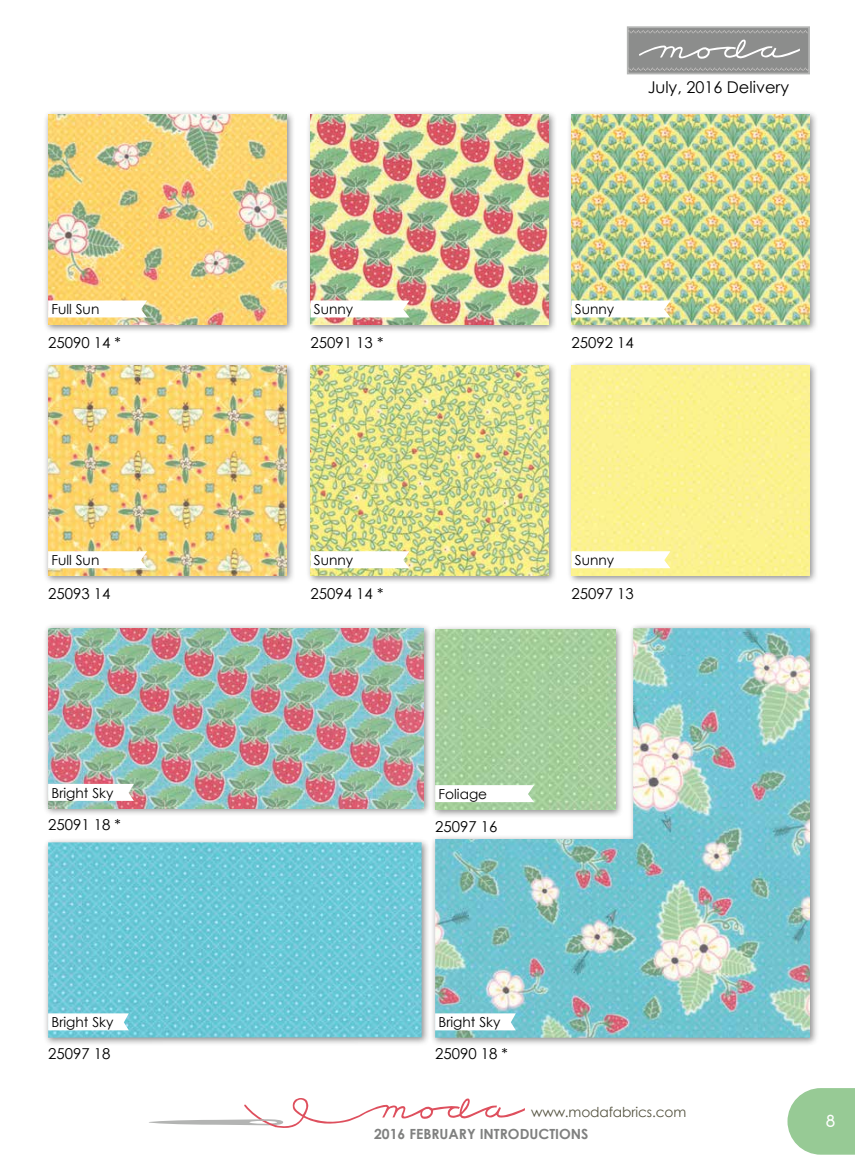
<style>
.page{position:relative;width:855px;height:1170px;background:#fff}
.page>*{position:absolute;margin:0;border:0;box-sizing:border-box;transform-origin:0 0}
.t1{font:17.5px "Backtalk Serif BTN Bold";color:#fff}
.t2{font:16.25px "Century Gothic";color:#000}
.t3{font:15px "Century Gothic";color:#000}
.t4{font:700 14px "Century Gothic";color:#7f807f}
.t5{font:13.75px "Century Gothic";color:#000}
.t6{font:13.75px "Century Gothic";letter-spacing:-.01em;color:#575543}
</style>
<div class="page">
<div style="left:627px;top:26px;width:183px;height:48px;background:#8c8d8c;border:2px solid #b3b4b3"></div>
<svg style="left:628px;top:30px;width:180px;height:29px"></svg>
<svg style="left:628px;top:67px;width:181px;height:4px"></svg>
<div style="left:305px;top:361px;width:252px;height:223px;background:#000;opacity:.45"></div>
<img style="left:311px;top:366px;width:238px;height:210px">
<svg style="left:310px;top:551px;width:99px;height:17px"></svg>
<div style="left:305px;top:110px;width:252px;height:224px;background:#000;opacity:.45"></div>
<img style="left:311px;top:115px;width:238px;height:210px">
<svg style="left:310px;top:300px;width:99px;height:17px"></svg>
<div style="left:43px;top:110px;width:252px;height:224px;background:#000;opacity:.45"></div>
<img style="left:48px;top:115px;width:239px;height:210px">
<svg style="left:48px;top:300px;width:99px;height:17px"></svg>
<div style="left:43px;top:361px;width:252px;height:223px;background:#000;opacity:.45"></div>
<img style="left:48px;top:366px;width:239px;height:210px">
<svg style="left:48px;top:551px;width:99px;height:17px"></svg>
<div style="left:566px;top:110px;width:252px;height:224px;background:#000;opacity:.45"></div>
<img style="left:572px;top:115px;width:238px;height:210px">
<svg style="left:572px;top:300px;width:99px;height:17px"></svg>
<div style="left:566px;top:361px;width:252px;height:223px;background:#000;opacity:.45"></div>
<img style="left:572px;top:366px;width:238px;height:210px">
<svg style="left:572px;top:551px;width:99px;height:17px"></svg>
<svg style="left:788px;top:1088px;width:67px;height:67px"></svg>
<div style="left:43px;top:837px;width:387px;height:209px;background:#000;opacity:.45"></div>
<img style="left:48px;top:842px;width:374px;height:196px">
<svg style="left:48px;top:1013px;width:81px;height:17px"></svg>
<div style="left:43px;top:623px;width:389px;height:194px;background:#000;opacity:.45"></div>
<img style="left:48px;top:628px;width:375px;height:180px">
<svg style="left:48px;top:784px;width:86px;height:17px"></svg>
<div style="left:430px;top:623px;width:389px;height:424px;background:#000;opacity:.45"></div>
<img style="left:435px;top:628px;width:375px;height:410px">
<svg style="left:435px;top:1013px;width:81px;height:17px"></svg>
<div style="left:430px;top:624px;width:194px;height:194px;background:#000;opacity:.45"></div>
<img style="left:435px;top:629px;width:180px;height:180px">
<svg style="left:435px;top:785px;width:99px;height:17px"></svg>
<svg style="left:149px;top:1098px;width:376px;height:30px"></svg>
<p class="t2" style="left:648px;top:76px;width:143px">July, 2016 Delivery</p>
<p class="t5" style="left:51px;top:300px;width:49px">Full Sun</p>
<p class="t5" style="left:314px;top:300px;width:41px">Sunny</p>
<p class="t5" style="left:575px;top:300px;width:41px">Sunny</p>
<p class="t3" style="left:48px;top:332px;width:74px">25090 14 *</p>
<p class="t3" style="left:311px;top:332px;width:74px">25091 13 *</p>
<p class="t3" style="left:572px;top:332px;width:64px">25092 14</p>
<p class="t5" style="left:51px;top:551px;width:49px">Full Sun</p>
<p class="t5" style="left:314px;top:551px;width:41px">Sunny</p>
<p class="t5" style="left:575px;top:551px;width:41px">Sunny</p>
<p class="t3" style="left:48px;top:583px;width:64px">25093 14</p>
<p class="t3" style="left:311px;top:583px;width:74px">25094 14 *</p>
<p class="t3" style="left:572px;top:583px;width:64px">25097 13</p>
<p class="t5" style="left:51px;top:783px;width:64px">Bright Sky</p>
<p class="t5" style="left:438px;top:785px;width:50px">Foliage</p>
<p class="t3" style="left:48px;top:814px;width:74px">25091 18 *</p>
<p class="t3" style="left:435px;top:817px;width:64px">25097 16</p>
<p class="t5" style="left:51px;top:1013px;width:64px">Bright Sky</p>
<p class="t5" style="left:438px;top:1013px;width:64px">Bright Sky</p>
<p class="t3" style="left:48px;top:1043px;width:64px">25097 18</p>
<p class="t3" style="left:435px;top:1043px;width:74px">25090 18 *</p>
<p class="t6" style="left:531px;top:1102px;width:157px">www.modafabrics.com</p>
<p class="t4" style="left:374px;top:1123px;width:216px">2016 FEBRUARY INTRODUCTIONS</p>
<p class="t1" style="left:826px;top:1111px;width:12px">8</p>
</div>
